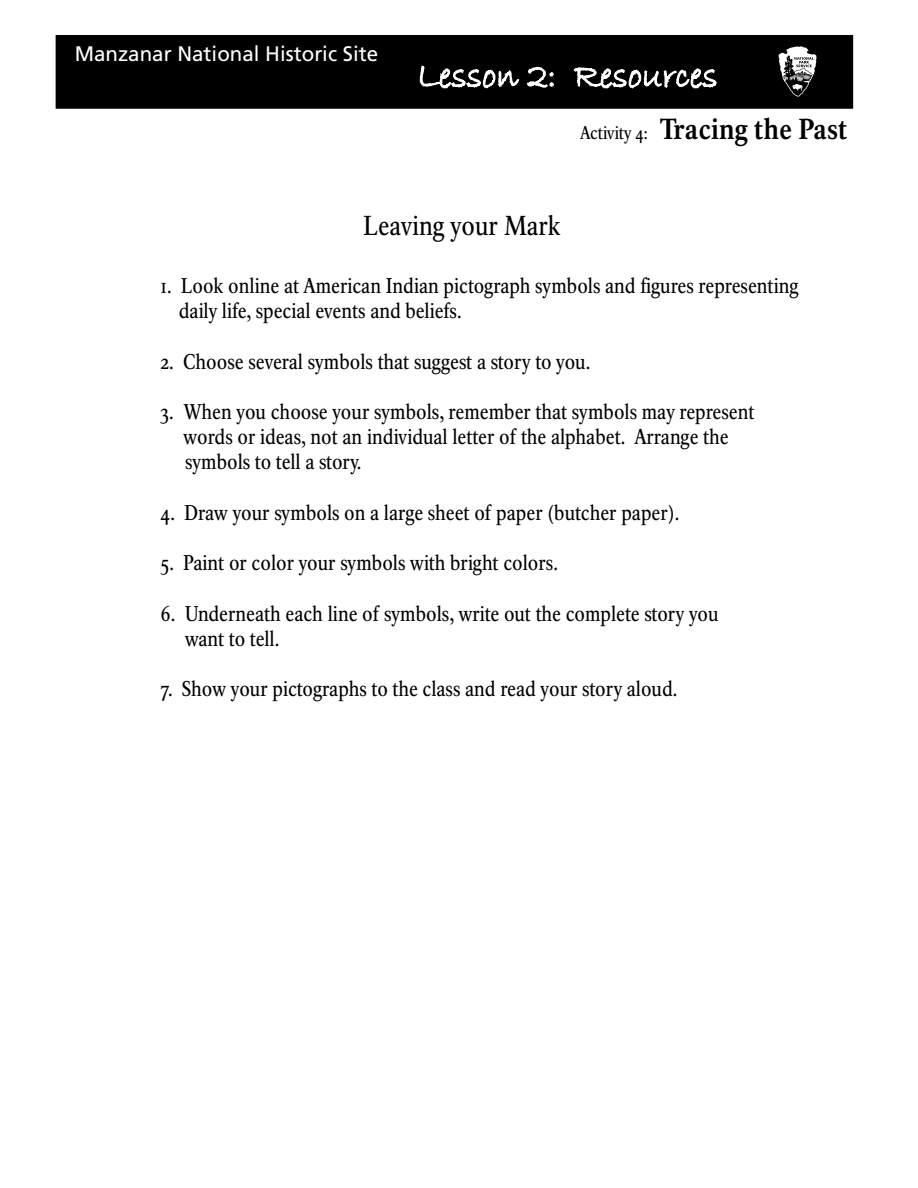
<style>
.page{position:relative;width:918px;height:1188px;background:#fff}
.page>*{position:absolute;margin:0;border:0;box-sizing:border-box;transform-origin:0 0}
.t1{font:700 28.5px "NPS Rawlinson Cd";color:#000}
.t2{font:27px "NPS Rawlinson Cd";color:#000}
.t3{font:21px/25.2px "NPS Rawlinson Cd";color:#000}
.t4{font:21px "Frutiger";color:#fff}
.s1{font-weight:400;font-size:18px}
</style>
<div class="page">
<div style="left:56px;top:35px;width:797px;height:74px;background:#000;border:2px solid #000"></div>
<svg style="left:419px;top:65px;width:135px;height:24px"></svg>
<svg style="left:573px;top:67px;width:145px;height:42px"></svg>
<img style="left:779px;top:46px;width:38px;height:50px">
<p class="t4" style="left:75px;top:42px;width:305px">Manzanar National Historic Site</p>
<h1 class="t1" style="left:580px;top:112px;width:269px"><span class="s1">Activity 4:</span> Tracing the Past</h1>
<p class="t2" style="left:363px;top:210px;width:199px">Leaving your Mark</p>
<p class="t3" style="left:179px;top:273px;width:621px;text-indent:-18px">1. Look online at American Indian pictograph symbols and figures representing daily life, special events and beliefs.</p>
<p class="t3" style="left:160px;top:349px;width:431px">2. Choose several symbols that suggest a story to you.</p>
<p class="t3" style="left:184px;top:399px;width:573px;text-indent:-23px">3. When you choose your symbols, remember that symbols may represent words or ideas, not an individual letter of the alphabet. Arrange the symbols to tell a story.</p>
<p class="t3" style="left:160px;top:500px;width:520px">4. Draw your symbols on a large sheet of paper (butcher paper).</p>
<p class="t3" style="left:160px;top:551px;width:399px">5. Paint or color your symbols with bright colors.</p>
<p class="t3" style="left:185px;top:601px;width:535px;text-indent:-25px">6. Underneath each line of symbols, write out the complete story you want to tell.</p>
<p class="t3" style="left:160px;top:677px;width:519px">7. Show your pictographs to the class and read your story aloud.</p>
</div>
